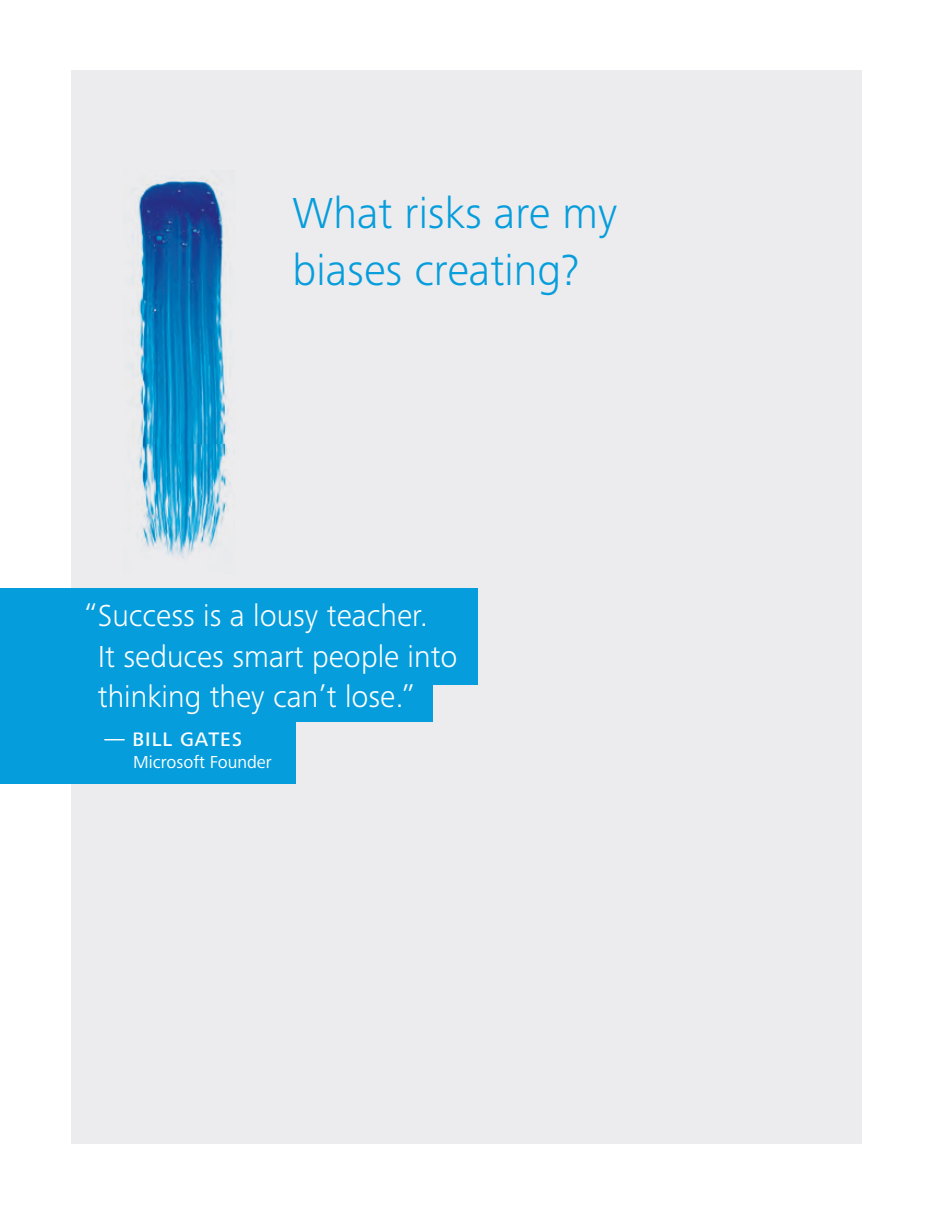
<style>
.page{position:relative;width:932px;height:1215px;background:#fff}
.page>*{position:absolute;margin:0;border:0;box-sizing:border-box;transform-origin:0 0}
.t1{font:300 45px/56.2px "Frutiger Next Pro";color:#069ddc}
.t2{font:300 31.5px/40.5px "Frutiger Next Pro";color:#fff}
.t3{font:500 20.25px "Frutiger Next Pro";letter-spacing:.05em;color:#fff}
.t4{font:18px "Frutiger Next Pro";color:#fff}
</style>
<div class="page">
<div style="left:71px;top:71px;width:790px;height:1073px;background:#ececee"></div>
<div style="left:0;top:588px;width:477px;height:56px;background:#069ddc"></div>
<div style="left:0;top:638px;width:477px;height:47px;background:#069ddc"></div>
<div style="left:0;top:680px;width:432px;height:42px;background:#069ddc"></div>
<div style="left:0;top:713px;width:295px;height:71px;background:#069ddc"></div>
<img style="left:133px;top:179px;width:102px;height:380px">
<p class="t1" style="left:292px;top:185px;width:326px">What risks are my biases creating?</p>
<p class="t2" style="left:98px;top:596px;width:361px;text-indent:-14px">“Success is a lousy teacher.<br>It seduces smart people into thinking they can’t lose.”</p>
<p class="t3" style="left:104px;top:727px;width:139px">— BILL GATES</p>
<p class="t4" style="left:133px;top:752px;width:140px">Microsoft Founder</p>
</div>
